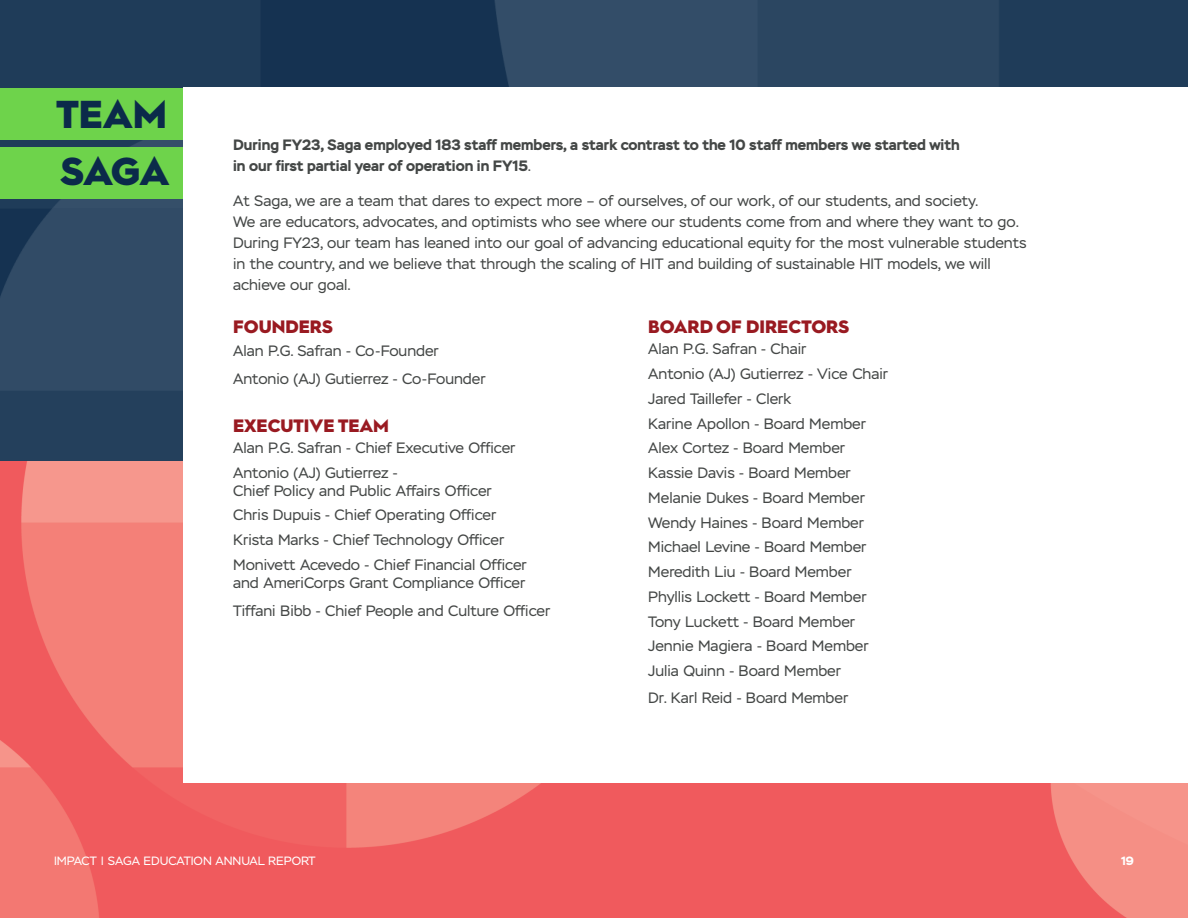
<style>
.page{position:relative;width:1188px;height:918px;background:#fff}
.page>*{position:absolute;margin:0;border:0;box-sizing:border-box;transform-origin:0 0}
.t1{font:900 39px "Hurme Geometric Sans 2";letter-spacing:-.01em;color:#0b2a4a}
.t2{font:900 18px "Hurme Geometric Sans 2";color:#991a21}
.t3{font:15px/21px "Stem";color:#444746}
.t4{font:700 15px/21px "Stem";color:#444746}
.t5{font:12px "Stem";color:#fff}
.t6{font:700 12px "Stem";color:#fff}
.s1{font-weight:400}
</style>
<div class="page">
<img style="left:0;top:460px;width:1188px;height:458px">
<img style="left:0;top:0;width:1188px;height:460px">
<div style="left:0;top:88px;width:183px;height:52px;background:#6ed34b"></div>
<div style="left:0;top:147px;width:183px;height:52px;background:#6ed34b"></div>
<div style="left:183px;top:88px;width:1005px;height:695px;background:#fff"></div>
<p class="t1" style="left:56px;top:87px;width:112px">TEAM</p>
<p class="t1" style="left:61px;top:144px;width:110px">SAGA</p>
<p class="t4" style="left:233px;top:134px;width:728px">During FY23, Saga employed 183 staff members, a stark contrast to the 10 staff members we started with in our first partial year of operation in FY15<span class="s1">.</span></p>
<p class="t3" style="left:233px;top:190px;width:795px">At Saga, we are a team that dares to expect more – of ourselves, of our work, of our students, and society.<br>We are educators, advocates, and optimists who see where our students come from and where they want to go.<br>During FY23, our team has leaned into our goal of advancing educational equity for the most vulnerable students in the country, and we believe that through the scaling of HIT and building of sustainable HIT models, we will achieve our goal.</p>
<p class="t2" style="left:233px;top:314px;width:101px">FOUNDERS</p>
<p class="t3" style="left:233px;top:340px;width:207px">Alan P.G. Safran - Co-Founder</p>
<p class="t3" style="left:233px;top:368px;width:254px">Antonio (AJ) Gutierrez - Co-Founder</p>
<p class="t2" style="left:233px;top:413px;width:157px">EXECUTIVE TEAM</p>
<p class="t3" style="left:233px;top:437px;width:284px">Alan P.G. Safran - Chief Executive Officer</p>
<p class="t3" style="left:233px;top:464px;width:260px;line-height:18px">Antonio (AJ) Gutierrez -<br>Chief Policy and Public Affairs Officer</p>
<p class="t3" style="left:233px;top:505px;width:265px">Chris Dupuis - Chief Operating Officer</p>
<p class="t3" style="left:233px;top:530px;width:273px">Krista Marks - Chief Technology Officer</p>
<p class="t3" style="left:233px;top:556px;width:295px;line-height:18px">Monivett Acevedo - Chief Financial Officer and AmeriCorps Grant Compliance Officer</p>
<p class="t3" style="left:233px;top:600px;width:319px">Tiffani Bibb - Chief People and Culture Officer</p>
<p class="t2" style="left:648px;top:314px;width:202px">BOARD OF DIRECTORS</p>
<p class="t3" style="left:648px;top:339px;width:160px">Alan P.G. Safran - Chair</p>
<p class="t3" style="left:648px;top:364px;width:241px">Antonio (AJ) Gutierrez - Vice Chair</p>
<p class="t3" style="left:648px;top:388px;width:145px">Jared Taillefer - Clerk</p>
<p class="t3" style="left:648px;top:413px;width:219px">Karine Apollon - Board Member</p>
<p class="t3" style="left:648px;top:438px;width:198px">Alex Cortez - Board Member</p>
<p class="t3" style="left:648px;top:463px;width:204px">Kassie Davis - Board Member</p>
<p class="t3" style="left:648px;top:487px;width:218px">Melanie Dukes - Board Member</p>
<p class="t3" style="left:648px;top:512px;width:217px">Wendy Haines - Board Member</p>
<p class="t3" style="left:648px;top:537px;width:220px">Michael Levine - Board Member</p>
<p class="t3" style="left:648px;top:562px;width:205px">Meredith Liu - Board Member</p>
<p class="t3" style="left:648px;top:586px;width:220px">Phyllis Lockett - Board Member</p>
<p class="t3" style="left:648px;top:611px;width:208px">Tony Luckett - Board Member</p>
<p class="t3" style="left:648px;top:636px;width:222px">Jennie Magiera - Board Member</p>
<p class="t3" style="left:648px;top:661px;width:194px">Julia Quinn - Board Member</p>
<p class="t3" style="left:648px;top:687px;width:202px">Dr. Karl Reid - Board Member</p>
<p class="t5" style="left:54px;top:854px;width:263px">IMPACT | SAGA EDUCATION ANNUAL REPORT</p>
<p class="t6" style="left:1121px;top:853px;width:14px">19</p>
</div>
